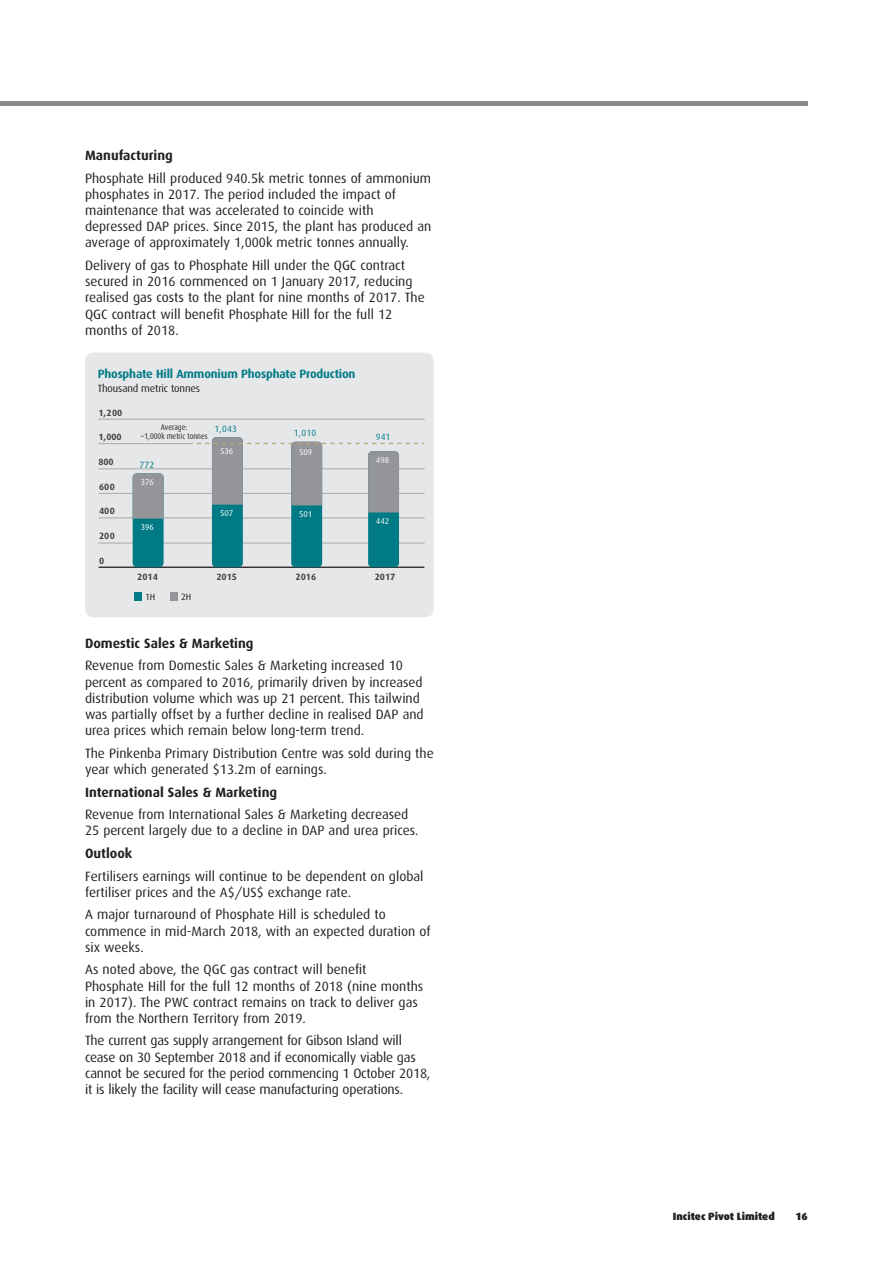
<style>
.page{position:relative;width:893px;height:1263px;background:#fff}
.page>*{position:absolute;margin:0;border:0;box-sizing:border-box;transform-origin:0 0}
.t1{font:13.5px/16.2px "Dax";color:#231f20}
.t2{font:700 13.5px "Dax";color:#231f20}
.t3{font:700 12px "Dax";letter-spacing:-.015em;color:#007b85}
.t4{font:900 10.5px "Dax";color:#231f20}
.t5{font:10.5px "Dax";letter-spacing:-.015em;color:#231f20}
.t6{font:700 9.15px "Dax";color:#404040}
.t7{font:9.15px "Dax";letter-spacing:.025em;color:#007b85}
.t8{font:9.15px "Dax";color:#231f20}
.t9{font:8.4px/9.1px "Dax";color:#231f20;text-align:center;scale:.85 1}
.t10{font:8.4px "Dax";color:#fff}
</style>
<div class="page">
<hr style="left:0;top:102px;width:808px;height:4px;background:#8b8b8c">
<div style="left:85px;top:352px;width:349px;height:265px;background:#e6e7e9;border-radius:9px"></div>
<hr style="left:98px;top:419px;width:327px;height:1px;background:#a8a9ad">
<hr style="left:98px;top:443px;width:327px;height:1px;background:#a8a9ad">
<hr style="left:98px;top:468px;width:327px;height:1px;background:#a8a9ad">
<hr style="left:98px;top:493px;width:327px;height:1px;background:#a8a9ad">
<hr style="left:98px;top:518px;width:327px;height:1px;background:#a8a9ad">
<hr style="left:98px;top:543px;width:327px;height:1px;background:#a8a9ad">
<hr style="left:191px;top:441px;width:235px;height:4px;background:#e6e7e9">
<hr style="left:99px;top:567px;width:325px;height:1px;background:#231f20">
<div style="left:134px;top:592px;width:8px;height:8px;background:#007b85"></div>
<div style="left:170px;top:592px;width:8px;height:8px;background:#939598"></div>
<div style="left:291px;top:442px;width:31px;height:125px;background:#007b85;border-radius:4px"></div>
<div style="left:133px;top:473px;width:31px;height:94px;background:#007b85;border-radius:4px"></div>
<div style="left:212px;top:437px;width:31px;height:130px;background:#007b85;border-radius:4px"></div>
<div style="left:368px;top:451px;width:31px;height:116px;background:#007b85;border-radius:4px"></div>
<svg style="left:133px;top:473px;width:31px;height:46px"></svg>
<svg style="left:191px;top:437px;width:233px;height:75px"></svg>
<p class="t2" style="left:85px;top:148px;width:89px">Manufacturing</p>
<p class="t1" style="left:85px;top:170px;width:348px">Phosphate Hill produced 940.5k metric tonnes of ammonium phosphates in 2017. The period included the impact of maintenance that was accelerated to coincide with depressed DAP prices. Since 2015, the plant has produced an average of approximately 1,000k metric tonnes annually.</p>
<p class="t1" style="left:85px;top:257px;width:341px">Delivery of gas to Phosphate Hill under the QGC contract secured in 2016 commenced on 1 January 2017, reducing realised gas costs to the plant for nine months of 2017. The QGC contract will benefit Phosphate Hill for the full 12 months of 2018.</p>
<p class="t3" style="left:98px;top:367px;width:259px">Phosphate Hill Ammonium Phosphate Production</p>
<p class="t5" style="left:98px;top:383px;width:104px">Thousand metric tonnes</p>
<p class="t6" style="left:98px;top:407px;width:25px">1,200</p>
<p class="t6" style="left:98px;top:432px;width:25px">1,000</p>
<p class="t6" style="left:98px;top:456px;width:17px">800</p>
<p class="t6" style="left:99px;top:481px;width:17px">600</p>
<p class="t6" style="left:99px;top:506px;width:17px">400</p>
<p class="t6" style="left:99px;top:531px;width:17px">200</p>
<p class="t6" style="left:99px;top:555px;width:7px">0</p>
<p class="t9" style="left:140px;top:422px;width:80px">Average:<br>~1,000k metric tonnes</p>
<p class="t7" style="left:214px;top:424px;width:24px">1,043</p>
<p class="t7" style="left:294px;top:428px;width:24px">1,010</p>
<p class="t7" style="left:376px;top:432px;width:16px">941</p>
<p class="t10" style="left:220px;top:446px;width:15px">536</p>
<p class="t10" style="left:299px;top:447px;width:15px">509</p>
<p class="t7" style="left:139px;top:459px;width:16px">772</p>
<p class="t10" style="left:376px;top:455px;width:15px">498</p>
<p class="t10" style="left:141px;top:477px;width:15px">376</p>
<p class="t10" style="left:141px;top:522px;width:15px">396</p>
<p class="t10" style="left:220px;top:509px;width:15px">507</p>
<p class="t10" style="left:299px;top:509px;width:15px">501</p>
<p class="t10" style="left:376px;top:516px;width:15px">442</p>
<p class="t6" style="left:137px;top:572px;width:22px">2014</p>
<p class="t6" style="left:216px;top:572px;width:22px">2015</p>
<p class="t6" style="left:296px;top:572px;width:22px">2016</p>
<p class="t6" style="left:375px;top:572px;width:22px">2017</p>
<p class="t8" style="left:145px;top:592px;width:12px">1H</p>
<p class="t8" style="left:181px;top:592px;width:12px">2H</p>
<p class="t2" style="left:85px;top:635px;width:170px">Domestic Sales &amp; Marketing</p>
<p class="t1" style="left:85px;top:658px;width:340px">Revenue from Domestic Sales &amp; Marketing increased 10 percent as compared to 2016, primarily driven by increased distribution volume which was up 21 percent. This tailwind was partially offset by a further decline in realised DAP and urea prices which remain below long-term trend.</p>
<p class="t1" style="left:85px;top:745px;width:350px">The Pinkenba Primary Distribution Centre was sold during the year which generated $13.2m of earnings.</p>
<p class="t2" style="left:85px;top:784px;width:194px">International Sales &amp; Marketing</p>
<p class="t1" style="left:85px;top:806px;width:335px">Revenue from International Sales &amp; Marketing decreased<br>25 percent largely due to a decline in DAP and urea prices.</p>
<p class="t2" style="left:85px;top:846px;width:49px">Outlook</p>
<p class="t1" style="left:85px;top:868px;width:340px">Fertilisers earnings will continue to be dependent on global fertiliser prices and the A$/US$ exchange rate.</p>
<p class="t1" style="left:85px;top:907px;width:347px">A major turnaround of Phosphate Hill is scheduled to commence in mid-March 2018, with an expected duration of six weeks.</p>
<p class="t1" style="left:85px;top:962px;width:340px">As noted above, the QGC gas contract will benefit Phosphate Hill for the full 12 months of 2018 (nine months in 2017). The PWC contract remains on track to deliver gas from the Northern Territory from 2019.</p>
<p class="t1" style="left:85px;top:1033px;width:347px">The current gas supply arrangement for Gibson Island will cease on 30 September 2018 and if economically viable gas cannot be secured for the period commencing 1 October 2018, it is likely the facility will cease manufacturing operations.</p>
<p class="t4" style="left:673px;top:1210px;width:103px">Incitec Pivot Limited</p>
<p class="t4" style="left:795px;top:1210px;width:14px">16</p>
</div>
